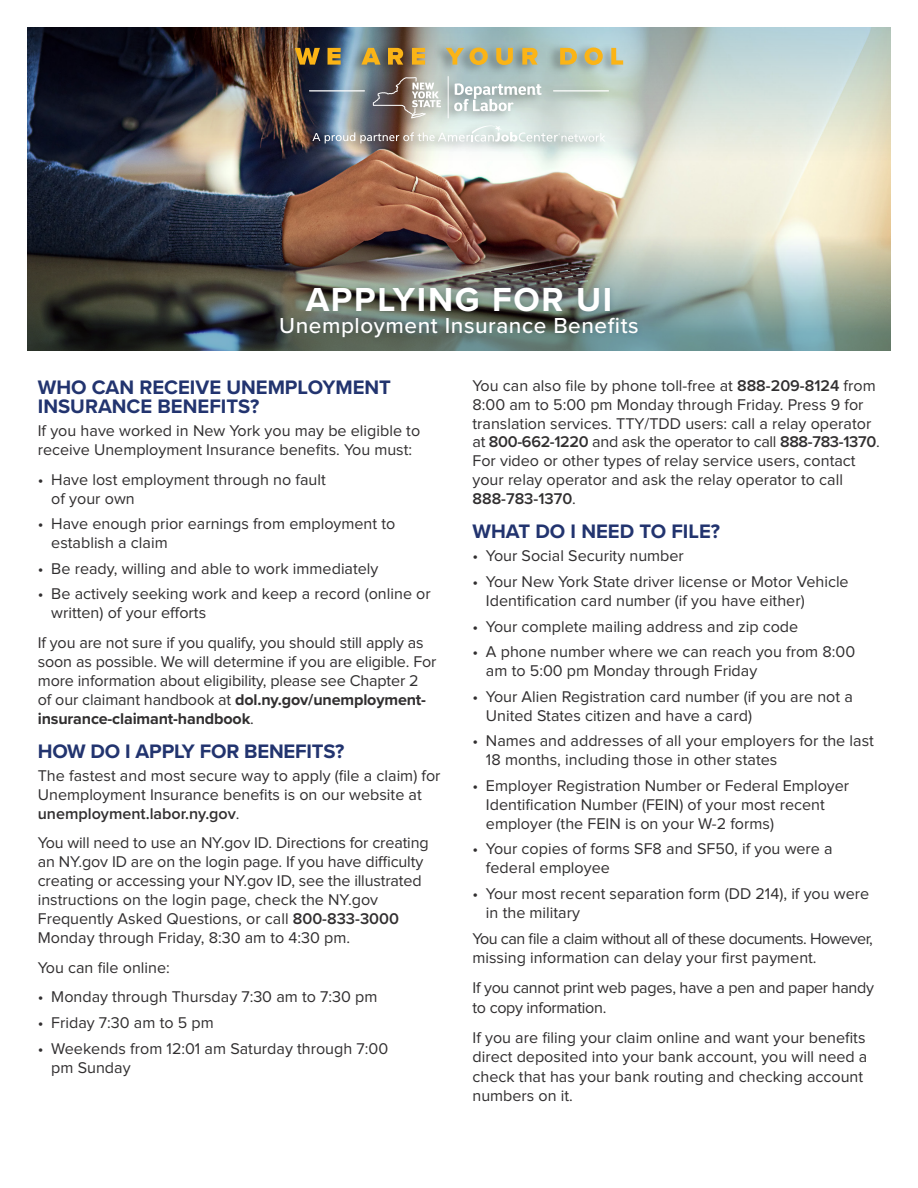
<style>
.page{position:relative;width:918px;height:1188px;background:#fff}
.page>*{position:absolute;margin:0;border:0;box-sizing:border-box;transform-origin:0 0}
.Fact_Sheet_Headline{font:700 34.5px "Proxima Nova";letter-spacing:.05em;color:#fff}
.Fact_Sheet_Sub-head{font:500 22.5px "Proxima Nova";letter-spacing:.025em;color:#fff}
.Section_Headline{font:700 20.25px/18.9px "Proxima Nova";color:#22346f}
.Body_Copy{font:16.2px/18.9px "Proxima Nova";color:#312f30}
.Body_Copy-2{font:16.2px/19.4px "Proxima Nova";letter-spacing:-.03em;color:#312f30}
.Body_Copy-3{font:16.2px/19.4px "Proxima Nova";letter-spacing:-.02em;color:#312f30}
.s1{font-weight:700}
.s2{font-weight:600}
</style>
<div class="page">
<img style="left:27px;top:162px;width:864px;height:73px">
<img style="left:27px;top:27px;width:864px;height:135px">
<img style="left:27px;top:235px;width:864px;height:116px">
<div style="left:275px;top:281px;width:369px;height:63px;background:#002953;opacity:.2"></div>
<div style="left:282px;top:43px;width:343px;height:111px;background:#231f20;opacity:.41"></div>
<svg style="left:312px;top:125px;width:294px;height:18px;background:#bfc3c2"></svg>
<svg style="left:295px;top:48px;width:25px;height:17px"></svg>
<svg style="left:328px;top:48px;width:13px;height:17px"></svg>
<svg style="left:361px;top:48px;width:20px;height:17px"></svg>
<svg style="left:388px;top:48px;width:15px;height:17px"></svg>
<svg style="left:412px;top:48px;width:13px;height:17px"></svg>
<svg style="left:446px;top:48px;width:18px;height:17px"></svg>
<svg style="left:470px;top:48px;width:18px;height:17px"></svg>
<svg style="left:496px;top:48px;width:17px;height:17px"></svg>
<svg style="left:522px;top:48px;width:16px;height:17px"></svg>
<svg style="left:560px;top:48px;width:17px;height:17px"></svg>
<svg style="left:585px;top:48px;width:18px;height:17px"></svg>
<svg style="left:611px;top:48px;width:12px;height:17px"></svg>
<hr style="left:553px;top:90px;width:56px;height:1px;background:#fff">
<hr style="left:309px;top:90px;width:56px;height:1px;background:#fff">
<svg style="left:454px;top:83px;width:88px;height:28px"></svg>
<hr style="left:448px;top:76px;width:1px;height:43px;background:#fff">
<svg style="left:373px;top:77px;width:68px;height:41px;background:#948c86"></svg>
<p class="Fact_Sheet_Headline" style="left:306px;top:274px;width:308px">APPLYING FOR UI</p>
<p class="Fact_Sheet_Sub-head" style="left:279px;top:309px;width:361px">Unemployment Insurance Benefits</p>
<p class="Section_Headline" style="left:38px;top:377px;width:355px">WHO CAN RECEIVE UNEMPLOYMENT<br>INSURANCE BENEFITS?</p>
<p class="Body_Copy" style="left:38px;top:422px;width:384px">If you have worked in New York you may be eligible to receive Unemployment Insurance benefits. You must:</p>
<p class="Body_Copy" style="left:51px;top:471px;width:276px;text-indent:-14px">• Have lost employment through no fault of your own</p>
<p class="Body_Copy" style="left:51px;top:515px;width:346px;text-indent:-14px">• Have enough prior earnings from employment to establish a claim</p>
<p class="Body_Copy" style="left:38px;top:560px;width:342px">• Be ready, willing and able to work immediately</p>
<p class="Body_Copy" style="left:51px;top:585px;width:381px;text-indent:-14px">• Be actively seeking work and keep a record (online or written) of your efforts</p>
<p class="Body_Copy" style="left:38px;top:634px;width:400px">If you are not sure if you qualify, you should still apply as soon as possible. We will determine if you are eligible. For more information about eligibility, please see Chapter 2 of our claimant handbook at <span class="s1">dol.ny.gov/unemployment&shy;insurance-claimant-handbook</span>.</p>
<p class="Section_Headline" style="left:38px;top:741px;width:308px">HOW DO I APPLY FOR BENEFITS?</p>
<p class="Body_Copy" style="left:38px;top:767px;width:404px">The fastest and most secure way to apply (file a claim) for<br>Unemployment Insurance benefits is on our website at <span class="s2">unemployment.labor.ny.gov</span>.</p>
<p class="Body_Copy" style="left:38px;top:834px;width:392px">You will need to use an NY.gov ID. Directions for creating an NY.gov ID are on the login page. If you have difficulty creating or accessing your NY.gov ID, see the illustrated instructions on the login page, check the NY.gov Frequently Asked Questions, or call <span class="s2">800-833-3000<br></span>Monday through Friday, 8:30 am to 4:30 pm.</p>
<p class="Body_Copy" style="left:38px;top:958px;width:133px">You can file online:</p>
<p class="Body_Copy" style="left:38px;top:988px;width:341px">• Monday through Thursday 7:30 am to 7:30 pm</p>
<p class="Body_Copy" style="left:38px;top:1014px;width:177px">• Friday 7:30 am to 5 pm</p>
<p class="Body_Copy" style="left:51px;top:1039px;width:338px;text-indent:-14px">• Weekends from 12:01 am Saturday through 7:00 pm Sunday</p>
<p class="Body_Copy" style="left:472px;top:377px;width:409px">You can also file by phone toll-free at <span class="s2">888-209-8124</span> from 8:00 am to 5:00 pm Monday through Friday. Press 9 for translation services. TTY/TDD users: call a relay operator at <span class="s2">800-662-1220</span> and ask the operator to call <span class="s2">888-783-1370</span>.<br>For video or other types of relay service users, contact your relay operator and ask the relay operator to call <span class="s2">888-783-1370</span>.</p>
<p class="Section_Headline" style="left:472px;top:522px;width:249px">WHAT DO I NEED TO FILE?</p>
<p class="Body_Copy" style="left:472px;top:547px;width:213px">• Your Social Security number</p>
<p class="Body_Copy" style="left:486px;top:573px;width:364px;text-indent:-14px">• Your New York State driver license or Motor Vehicle<br>Identification card number (if you have either)</p>
<p class="Body_Copy" style="left:472px;top:617px;width:327px">• Your complete mailing address and zip code</p>
<p class="Body_Copy" style="left:486px;top:643px;width:371px;text-indent:-14px">• A phone number where we can reach you from 8:00 am to 5:00 pm Monday through Friday</p>
<p class="Body_Copy" style="left:486px;top:688px;width:368px;text-indent:-14px">• Your Alien Registration card number (if you are not a<br>United States citizen and have a card)</p>
<p class="Body_Copy" style="left:486px;top:732px;width:389px;text-indent:-14px">• Names and addresses of all your employers for the last<br>18 months, including those in other states</p>
<p class="Body_Copy" style="left:486px;top:777px;width:365px;text-indent:-14px">• Employer Registration Number or Federal Employer<br>Identification Number (FEIN) of your most recent employer (the FEIN is on your W-2 forms)</p>
<p class="Body_Copy" style="left:486px;top:840px;width:348px;text-indent:-14px">• Your copies of forms SF8 and SF50, if you were a federal employee</p>
<p class="Body_Copy" style="left:486px;top:885px;width:385px;text-indent:-14px">• Your most recent separation form (DD 214), if you were in the military</p>
<p class="Body_Copy-2" style="left:472px;top:930px;width:402px">You can file a claim without all of these documents. However, missing information can delay your first payment.</p>
<p class="Body_Copy-3" style="left:472px;top:979px;width:403px">If you cannot print web pages, have a pen and paper handy to copy information.</p>
<p class="Body_Copy" style="left:472px;top:1029px;width:396px;line-height:19.4px">If you are filing your claim online and want your benefits direct deposited into your bank account, you will need a check that has your bank routing and checking account numbers on it.</p>
</div>
